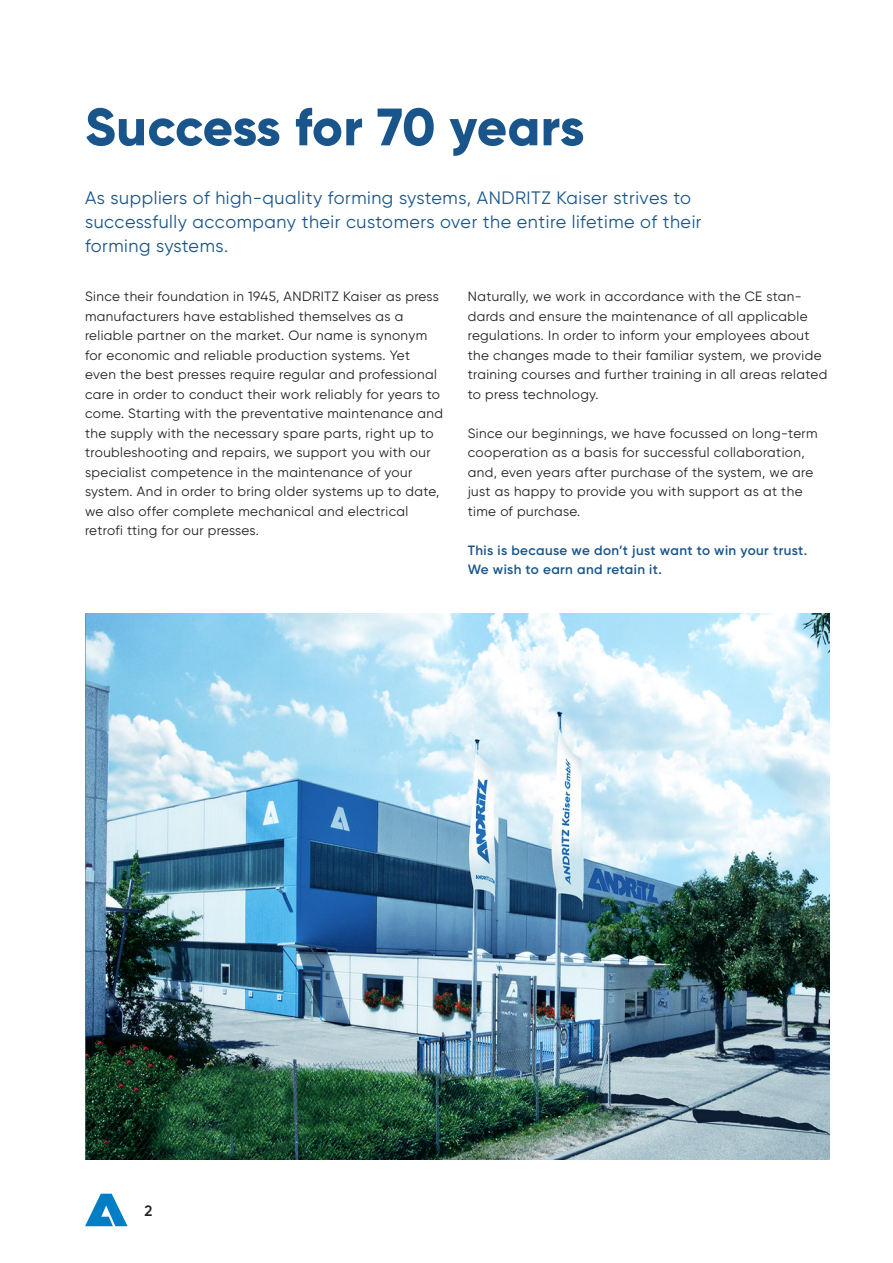
<style>
.page{position:relative;width:893px;height:1263px;background:#fff}
.page>*{position:absolute;margin:0;border:0;box-sizing:border-box;transform-origin:0 0}
.ANDRITZ_Level_2-3_Headline_left{font:800 52.5px "Gilroy";letter-spacing:-.005em;color:#19558b}
.ANDRITZ_Level_2-3_Introtext{font:18px/24px "Gilroy";letter-spacing:.03em;color:#19558b}
.t1{font:600 15px "Gilroy";color:#231f20}
.ANDRITZ_Level_2-3_Copytext{font:13.5px/19.5px "Gilroy";letter-spacing:.03em;color:#231f20}
.ANDRITZ_Level_2-3_Copytext-2{font:600 13.5px/19.5px "Gilroy";letter-spacing:.03em;color:#19558b}
</style>
<div class="page">
<svg style="left:85px;top:1194px;width:43px;height:32px"></svg>
<img style="left:85px;top:613px;width:744px;height:546px">
<p class="ANDRITZ_Level_2-3_Headline_left" style="left:85px;top:94px;width:501px">Success for 70 years</p>
<p class="ANDRITZ_Level_2-3_Introtext" style="left:85px;top:185px;width:618px">As suppliers of high-quality forming systems, ANDRITZ Kaiser strives to successfully accompany their customers over the entire lifetime of their forming systems.</p>
<p class="ANDRITZ_Level_2-3_Copytext" style="left:85px;top:287px;width:359px">Since their foundation in 1945, ANDRITZ Kaiser as press manufacturers have established themselves as a reliable partner on the market. Our name is synonym for economic and reliable production systems. Yet even the best presses require regular and professional care in order to conduct their work reliably for years to come. Starting with the preventative maintenance and the supply with the necessary spare parts, right up to troubleshooting and repairs, we support you with our specialist competence in the maintenance of your system. And in order to bring older systems up to date, we also offer complete mechanical and electrical retrofi tting for our presses.</p>
<p class="ANDRITZ_Level_2-3_Copytext" style="left:468px;top:287px;width:361px">Naturally, we work in accordance with the CE stan&shy;dards and ensure the maintenance of all applicable regulations. In order to inform your employees about the changes made to their familiar system, we provide training courses and further training in all areas related to press technology.</p>
<p class="ANDRITZ_Level_2-3_Copytext" style="left:468px;top:423px;width:351px">Since our beginnings, we have focussed on long-term cooperation as a basis for successful collaboration, and, even years after purchase of the system, we are just as happy to provide you with support as at the time of purchase.</p>
<p class="ANDRITZ_Level_2-3_Copytext-2" style="left:468px;top:540px;width:341px">This is because we don’t just want to win your trust.<br>We wish to earn and retain it.</p>
<p class="t1" style="left:145px;top:1201px;width:9px">2</p>
</div>
